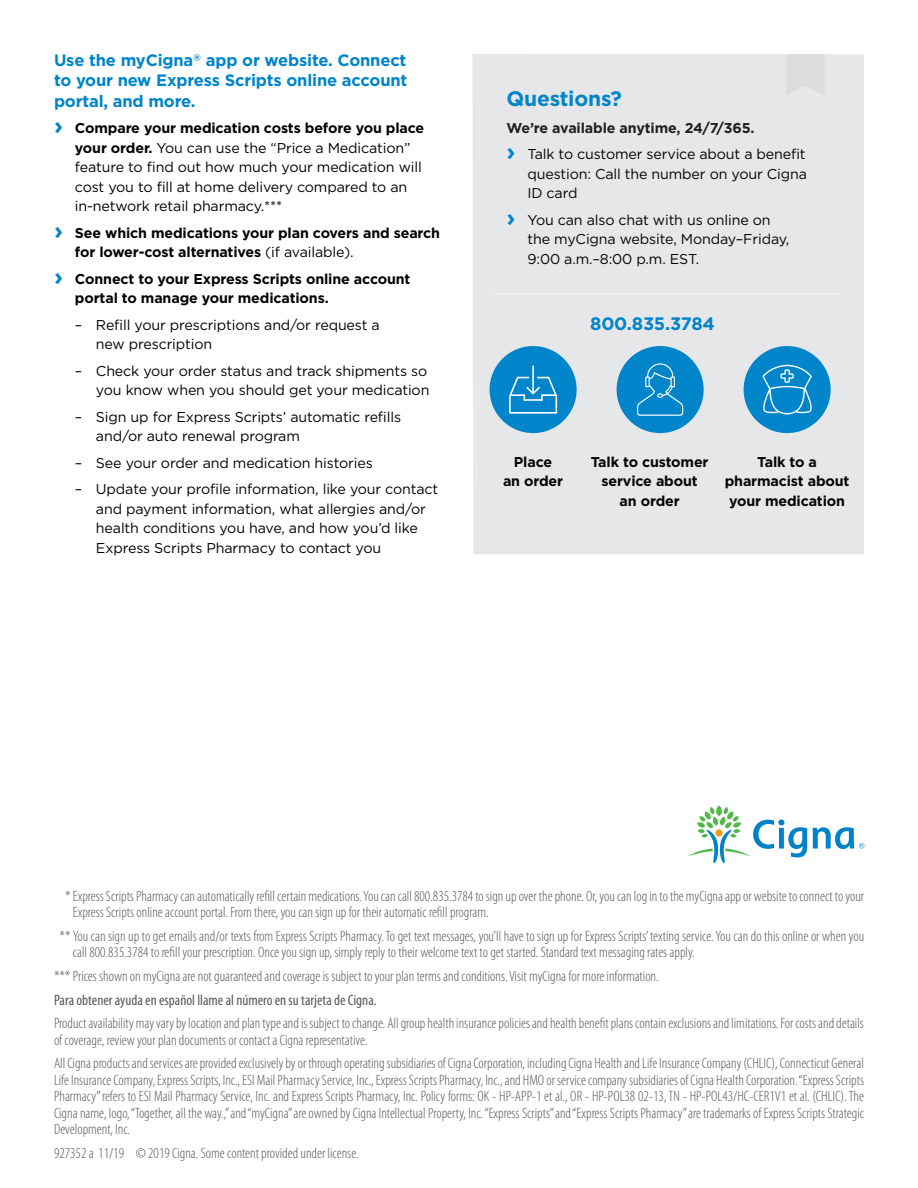
<style>
.page{position:relative;width:918px;height:1188px;background:#fff}
.page>*{position:absolute;margin:0;border:0;box-sizing:border-box;transform-origin:0 0}
.Subhead_body_bold_12{font:700 21px "Gotham";letter-spacing:-.01em;color:#0084ca}
.Body_copy__book_9_5{font:700 18px "Gotham";letter-spacing:-.01em;color:#0084ca}
.Subhead_body_bold_12-2{font:700 16.5px/20.2px "Gotham";letter-spacing:-.01em;color:#0084ca;text-align:justify}
.Legal_copy_Cat{font:300 condensed 15px/16.5px "Myriad Pro";color:#57585a}
.Legal_copy_Cat-2{font:condensed 15px "Myriad Pro";color:#57585a}
.Body_copy__book_9_5-2{font:14.25px/19.5px "Gotham";letter-spacing:-.01em;color:#040503}
.Body_copy__book_9_5-3{font:700 14.25px/19.5px "Gotham";letter-spacing:-.01em;color:#040503;text-align:center}
.Subhead_body_bold_12-3{font:700 14.25px "Gotham";letter-spacing:-.01em;color:#231f20}
.s1{font-weight:700;font-size:24px;color:#0084ca}
.s2{font-weight:700}
.s3{font-size:24px;color:#0084ca}
.s4{font-weight:400}
</style>
<div class="page">
<svg style="left:688px;top:806px;width:176px;height:57px"></svg>
<div style="left:472px;top:54px;width:392px;height:500px;background:#e6e7e9"></div>
<svg style="left:786px;top:54px;width:39px;height:41px"></svg>
<div style="left:490px;top:346px;width:87px;height:87px;background:#0084ca;border-radius:50%"></div>
<div style="left:617px;top:346px;width:87px;height:87px;background:#0084ca;border-radius:50%"></div>
<div style="left:744px;top:346px;width:87px;height:87px;background:#0084ca;border-radius:50%"></div>
<svg style="left:509px;top:366px;width:48px;height:48px"></svg>
<svg style="left:637px;top:363px;width:46px;height:53px"></svg>
<svg style="left:762px;top:365px;width:50px;height:49px"></svg>
<hr style="left:496px;top:294px;width:345px;height:1px;background:#fff">
<p class="Subhead_body_bold_12-2" style="left:54px;top:50px;width:355px">Use the myCigna<sup>®</sup> app or website. Connect to your new Express Scripts online account portal, and more.</p>
<p class="Body_copy__book_9_5-2" style="left:75px;top:118px;width:351px;text-indent:-21px"><span class="s1">›</span> <span class="s2">Compare your medication costs before you place your order.</span> You can use the “Price a Medication” feature to find out how much your medication will cost you to fill at home delivery compared to an in-network retail pharmacy.***</p>
<p class="Body_copy__book_9_5-3" style="left:75px;top:222px;width:367px;text-align:left;text-indent:-21px"><span class="s3">›</span> See which medications your plan covers and search for lower-cost alternatives <span class="s4">(if available).</span></p>
<p class="Body_copy__book_9_5-3" style="left:75px;top:268px;width:337px;text-align:left;text-indent:-21px"><span class="s3">›</span> Connect to your Express Scripts online account portal to manage your medications.</p>
<p class="Body_copy__book_9_5-2" style="left:96px;top:315px;width:285px;text-indent:-21px">– Refill your prescriptions and/or request a new prescription</p>
<p class="Body_copy__book_9_5-2" style="left:75px;top:361px;width:356px;text-align:right">– Check your order status and track shipments so you know when you should get your medication</p>
<p class="Body_copy__book_9_5-2" style="left:96px;top:407px;width:307px;text-indent:-21px">– Sign up for Express Scripts’ automatic refills and/or auto renewal program</p>
<p class="Body_copy__book_9_5-2" style="left:75px;top:453px;width:299px">– See your order and medication histories</p>
<p class="Body_copy__book_9_5-2" style="left:96px;top:479px;width:344px;text-indent:-21px">– Update your profile information, like your contact and payment information, what allergies and/or health conditions you have, and how you’d like Express Scripts Pharmacy to contact you</p>
<p class="Subhead_body_bold_12" style="left:507px;top:86px;width:117px">Questions?</p>
<p class="Subhead_body_bold_12-3" style="left:507px;top:119px;width:250px">We’re available anytime, 24/7/365.</p>
<p class="Body_copy__book_9_5-2" style="left:528px;top:144px;width:281px;text-align:justify;text-indent:-21px"><span class="s1">›</span> Talk to customer service about a benefit question: Call the number on your Cigna ID card</p>
<p class="Body_copy__book_9_5-2" style="left:528px;top:210px;width:263px;text-indent:-21px"><span class="s1">›</span> You can also chat with us online on the myCigna website, Monday–Friday,<br>9:00 a.m.–8:00 p.m. EST.</p>
<p class="Body_copy__book_9_5" style="left:590px;top:313px;width:126px">800.835.3784</p>
<p class="Body_copy__book_9_5-3" style="left:503px;top:451px;width:62px">Place<br>an order</p>
<p class="Body_copy__book_9_5-3" style="left:591px;top:451px;width:119px">Talk to customer service about<br>an order</p>
<p class="Body_copy__book_9_5-3" style="left:725px;top:451px;width:126px">Talk to a pharmacist about your medication</p>
<p class="Legal_copy_Cat" style="left:73px;top:888px;width:793px;text-indent:-8px">* Express Scripts Pharmacy can automatically refill certain medications. You can call 800.835.3784 to sign up over the phone. Or, you can log in to the myCigna app or website to connect to your<br>Express Scripts online account portal. From there, you can sign up for their automatic refill program.</p>
<p class="Legal_copy_Cat" style="left:73px;top:928px;width:793px;text-indent:-13px">** You can sign up to get emails and/or texts from Express Scripts Pharmacy. To get text messages, you’ll have to sign up for Express Scripts’ texting service. You can do this online or when you call 800.835.3784 to refill your prescription. Once you sign up, simply reply to their welcome text to get started. Standard text messaging rates apply.</p>
<p class="Legal_copy_Cat" style="left:54px;top:968px;width:606px">*** Prices shown on myCigna are not guaranteed and coverage is subject to your plan terms and conditions. Visit myCigna for more information.</p>
<p class="Legal_copy_Cat-2" style="left:54px;top:991px;width:324px">Para obtener ayuda en español llame al número en su tarjeta de Cigna.</p>
<p class="Legal_copy_Cat" style="left:54px;top:1015px;width:811px">Product availability may vary by location and plan type and is subject to change. All group health insurance policies and health benefit plans contain exclusions and limitations. For costs and details of coverage, review your plan documents or contact a Cigna representative.</p>
<p class="Legal_copy_Cat" style="left:54px;top:1055px;width:812px;text-align:justify">All Cigna products and services are provided exclusively by or through operating subsidiaries of Cigna Corporation, including Cigna Health and Life Insurance Company (CHLIC), Connecticut General Life Insurance Company, Express Scripts, Inc., ESI Mail Pharmacy Service, Inc., Express Scripts Pharmacy, Inc., and HMO or service company subsidiaries of Cigna Health Corporation. “Express Scripts Pharmacy” refers to ESI Mail Pharmacy Service, Inc. and Express Scripts Pharmacy, Inc. Policy forms: OK - HP-APP-1 et al., OR - HP-POL38 02-13, TN - HP-POL43/HC-CER1V1 et al. (CHLIC). The Cigna name, logo, “Together, all the way.,” and “myCigna” are owned by Cigna Intellectual Property, Inc. “Express Scripts” and “Express Scripts Pharmacy” are trademarks of Express Scripts Strategic Development, Inc.</p>
<p class="Legal_copy_Cat" style="left:54px;top:1145px;width:306px">927352 a 11/19 © 2019 Cigna. Some content provided under license.</p>
</div>
